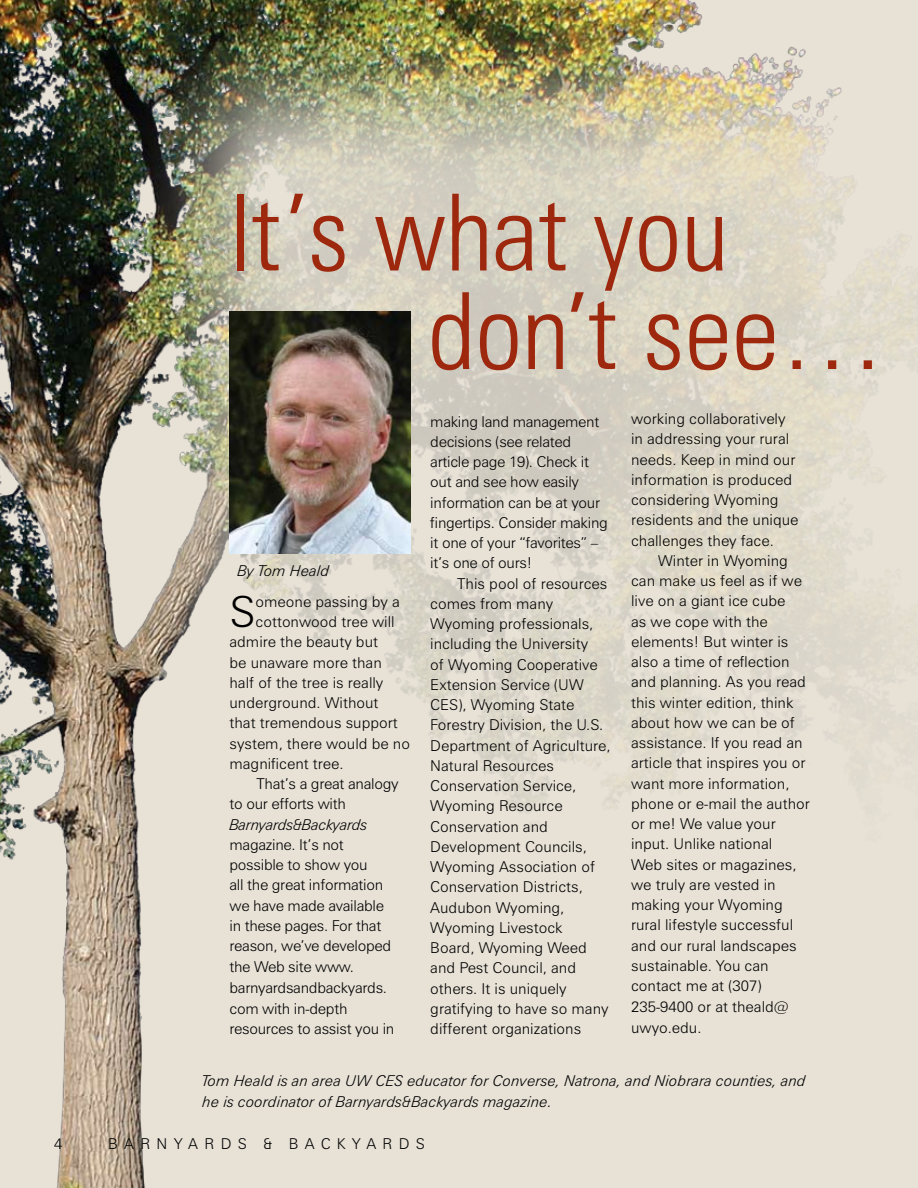
<style>
.page{position:relative;width:918px;height:1188px;background:#fff}
.page>*{position:absolute;margin:0;border:0;box-sizing:border-box;transform-origin:0 0}
.t1{font:300 condensed 106.65px "Zurich BT";color:#9e280e}
.t2{font:300 43.2px "Zurich BT";color:#000}
.t3{font:300 15px/20.2px "Zurich BT";color:#000}
.t4{font:300 15px/20.5px "Zurich BT";letter-spacing:-.02em;color:#000}
.t5{font:italic 300 15px/21px "Zurich BT";color:#000}
.t6{font:300 15px "Zurich BT";letter-spacing:.42em;color:#000}
.t7{font:italic 300 15px "Zurich BT";letter-spacing:-.02em;color:#000}
</style>
<div class="page">
<img style="left:0;top:0;width:918px;height:1188px">
<img style="left:229px;top:312px;width:181px;height:242px">
<h1 class="t1" style="left:230px;top:168px;width:500px">It’s what you</h1>
<h1 class="t1" style="left:428px;top:266px;width:460px">don’t see…</h1>
<p class="t3" style="left:631px;top:409px;width:169px">working collaboratively in addressing your rural needs. Keep in mind our information is produced considering Wyoming residents and the unique challenges they face.</p>
<p class="t3" style="left:631px;top:550px;width:180px;text-indent:27px">Winter in Wyoming can make us feel as if we live on a giant ice cube<br>as we cope with the elements! But winter is also a time of reflection and planning. As you read this winter edition, think about how we can be of assistance. If you read an article that inspires you or want more information, phone or e-mail the author or me! We value your input. Unlike national<br>Web sites or magazines, we truly are vested in making your Wyoming rural lifestyle successful and our rural landscapes sustainable. You can contact me at (307)<br>235-9400 or at theald@ uwyo.edu.</p>
<p class="t4" style="left:430px;top:411px;width:179px">making land management decisions (see related article page 19). Check it out and see how easily information can be at your fingertips. Consider making it one of your “favorites” – it’s one of ours!</p>
<p class="t3" style="left:430px;top:573px;width:182px;text-indent:27px">This pool of resources comes from many<br>Wyoming professionals, including the University<br>of Wyoming Cooperative<br>Extension Service (UW<br>CES), Wyoming State<br>Forestry Division, the U.S.<br>Department of Agriculture,<br>Natural Resources<br>Conservation Service,<br>Wyoming Resource<br>Conservation and<br>Development Councils,<br>Wyoming Association of<br>Conservation Districts,<br>Audubon Wyoming,<br>Wyoming Livestock<br>Board, Wyoming Weed and Pest Council, and others. It is uniquely gratifying to have so many different organizations</p>
<p class="t5" style="left:238px;top:560px;width:94px">By Tom Heald</p>
<h2 class="t2" style="left:230px;top:585px;width:28px">S</h2>
<p class="t3" style="left:256px;top:591px;width:146px">omeone passing by a</p>
<p class="t3" style="left:256px;top:611px;width:141px">cottonwood tree will</p>
<p class="t3" style="left:230px;top:632px;width:150px">admire the beauty but</p>
<p class="t3" style="left:230px;top:652px;width:154px">be unaware more than</p>
<p class="t3" style="left:230px;top:672px;width:155px">half of the tree is really</p>
<p class="t3" style="left:230px;top:692px;width:151px">underground. Without</p>
<p class="t3" style="left:230px;top:713px;width:170px">that tremendous support</p>
<p class="t3" style="left:230px;top:733px;width:182px">system, there would be no</p>
<p class="t3" style="left:230px;top:753px;width:116px">magnificent tree.</p>
<p class="t4" style="left:257px;top:773px;width:144px">That’s a great analogy</p>
<p class="t4" style="left:230px;top:794px;width:118px">to our efforts with</p>
<p class="t7" style="left:230px;top:815px;width:139px">Barnyards&amp;Backyards</p>
<p class="t4" style="left:230px;top:834px;width:166px">magazine. It’s not possible to show you<br>all the great information we have made available in these pages. For that reason, we’ve developed the Web site www. barnyardsandbackyards. com with in-depth resources to assist you in</p>
<p class="t5" style="left:202px;top:1070px;width:605px">Tom Heald is an area UW CES educator for Converse, Natrona, and Niobrara counties, and he is coordinator of Barnyards&amp;Backyards magazine.</p>
<p class="t3" style="left:54px;top:1133px;width:10px">4</p>
<p class="t6" style="left:108px;top:1134px;width:318px">BARNYARDS &amp; BACKYARDS</p>
</div>
